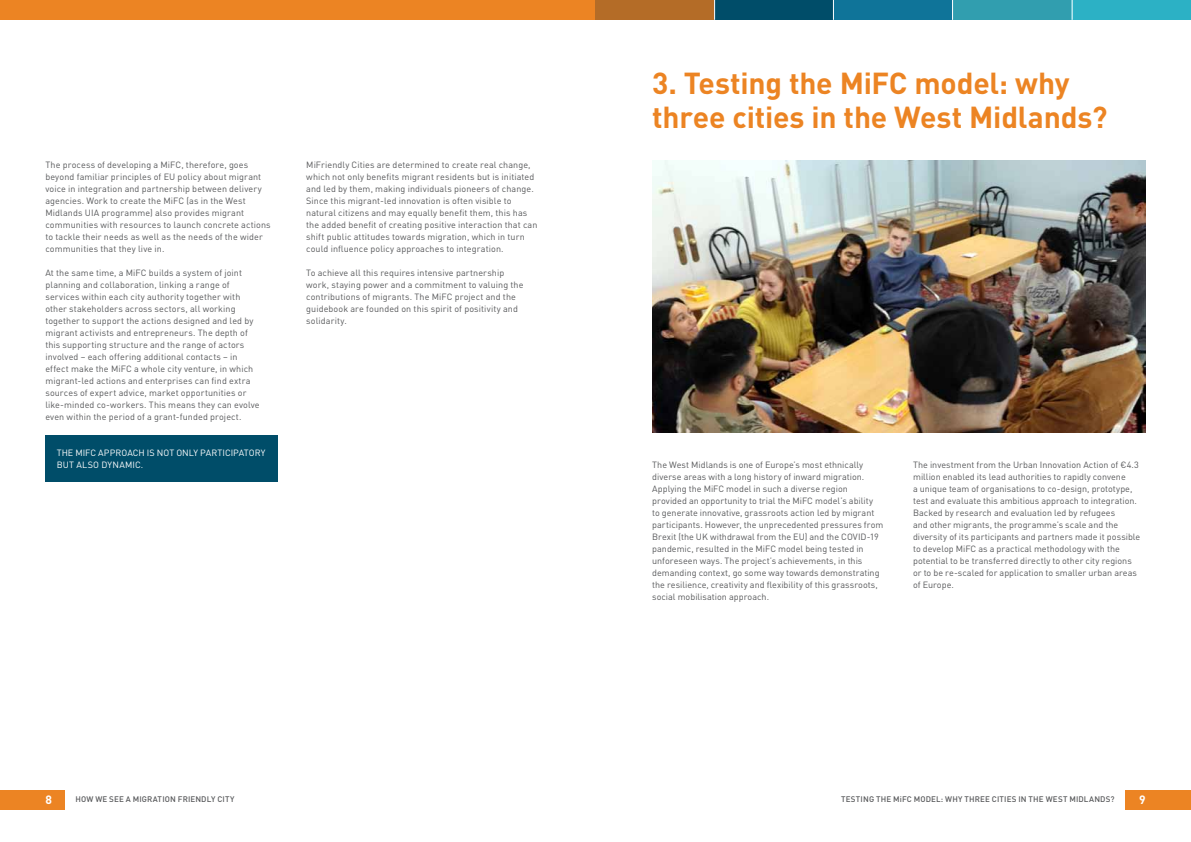
<style>
.page{position:relative;width:1191px;height:842px;background:#fff}
.page>*{position:absolute;margin:0;border:0;box-sizing:border-box;transform-origin:0 0}
.t1{font:700 30px/34px "DIN Pro";letter-spacing:-.005em;color:#ec8423}
.t2{font:700 12px "DIN Pro";color:#fff}
.t3{font:9px/12px "DIN Pro";letter-spacing:.01em;color:#58595b}
.t4{font:9px/12px "DIN Pro";letter-spacing:.005em;color:#fff}
.t5{font:500 8px "DIN Pro";letter-spacing:.015em;color:#58595b}
</style>
<div class="page">
<div style="left:0;top:790px;width:65px;height:20px;background:#ec8423"></div>
<div style="left:1125px;top:790px;width:66px;height:20px;background:#ec8423"></div>
<div style="left:0;top:0;width:595px;height:20px;background:#ec8423"></div>
<div style="left:595px;top:0;width:119px;height:20px;background:#b46c27"></div>
<div style="left:714px;top:0;width:119px;height:20px;background:#004d69"></div>
<div style="left:833px;top:0;width:119px;height:20px;background:#0f7499"></div>
<div style="left:952px;top:0;width:119px;height:20px;background:#319eaf"></div>
<div style="left:1071px;top:0;width:120px;height:20px;background:#2cb1c5"></div>
<svg style="left:714px;top:0;width:1px;height:20px"></svg>
<svg style="left:833px;top:0;width:1px;height:20px"></svg>
<svg style="left:952px;top:0;width:1px;height:20px"></svg>
<svg style="left:1071px;top:0;width:1px;height:20px"></svg>
<div style="left:45px;top:436px;width:233px;height:46px;background:#004d69"></div>
<img style="left:652px;top:161px;width:493px;height:271px">
<p class="t3" style="left:45px;top:158px;width:227px">The process of developing a MiFC, therefore, goes beyond familiar principles of EU policy about migrant voice in integration and partnership between delivery agencies. Work to create the MiFC (as in the West Midlands UIA programme) also provides migrant communities with resources to launch concrete actions to tackle their needs as well as the needs of the wider communities that they live in.</p>
<p class="t3" style="left:45px;top:266px;width:216px">At the same time, a MiFC builds a system of joint planning and collaboration, linking a range of services within each city authority together with other stakeholders across sectors, all working together to support the actions designed and led by migrant activists and entrepreneurs. The depth of this supporting structure and the range of actors involved – each offering additional contacts – in effect make the MiFC a whole city venture, in which migrant-led actions and enterprises can find extra sources of expert advice, market opportunities or like-minded co-workers. This means they can evolve even within the period of a grant-funded project.</p>
<p class="t4" style="left:57px;top:446px;width:210px">THE MIFC APPROACH IS NOT ONLY PARTICIPATORY<br>BUT ALSO DYNAMIC.</p>
<p class="t3" style="left:306px;top:158px;width:233px">MiFriendly Cities are determined to create real change, which not only benefits migrant residents but is initiated and led by them, making individuals pioneers of change.<br>Since this migrant-led innovation is often visible to natural citizens and may equally benefit them, this has the added benefit of creating positive interaction that can shift public attitudes towards migration, which in turn could influence policy approaches to integration.</p>
<p class="t3" style="left:306px;top:266px;width:219px">To achieve all this requires intensive partnership work, staying power and a commitment to valuing the contributions of migrants. The MiFC project and the guidebook are founded on this spirit of positivity and solidarity.</p>
<h1 class="t1" style="left:652px;top:65px;width:457px">3. Testing the MiFC model: why three cities in the West Midlands?</h1>
<p class="t3" style="left:652px;top:458px;width:233px">The West Midlands is one of Europe’s most ethnically diverse areas with a long history of inward migration.<br>Applying the MiFC model in such a diverse region provided an opportunity to trial the MiFC model’s ability<br>to generate innovative, grassroots action led by migrant participants. However, the unprecedented pressures from Brexit (the UK withdrawal from the EU) and the COVID-19 pandemic, resulted in the MiFC model being tested in unforeseen ways. The project’s achievements, in this demanding context, go some way towards demonstrating the resilience, creativity and flexibility of this grassroots, social mobilisation approach.</p>
<p class="t3" style="left:913px;top:458px;width:229px">The investment from the Urban Innovation Action of €4.3 million enabled its lead authorities to rapidly convene<br>a unique team of organisations to co-design, prototype, test and evaluate this ambitious approach to integration.<br>Backed by research and evaluation led by refugees<br>and other migrants, the programme’s scale and the diversity of its participants and partners made it possible to develop MiFC as a practical methodology with the potential to be transferred directly to other city regions or to be re-scaled for application to smaller urban areas of Europe.</p>
<h2 class="t2" style="left:45px;top:792px;width:8px">8</h2>
<p class="t5" style="left:75px;top:794px;width:160px">HOW WE SEE A MIGRATION FRIENDLY CITY</p>
<p class="t5" style="left:841px;top:794px;width:275px">TESTING THE MiFC MODEL: WHY THREE CITIES IN THE WEST MIDLANDS?</p>
<h2 class="t2" style="left:1139px;top:792px;width:8px">9</h2>
</div>
